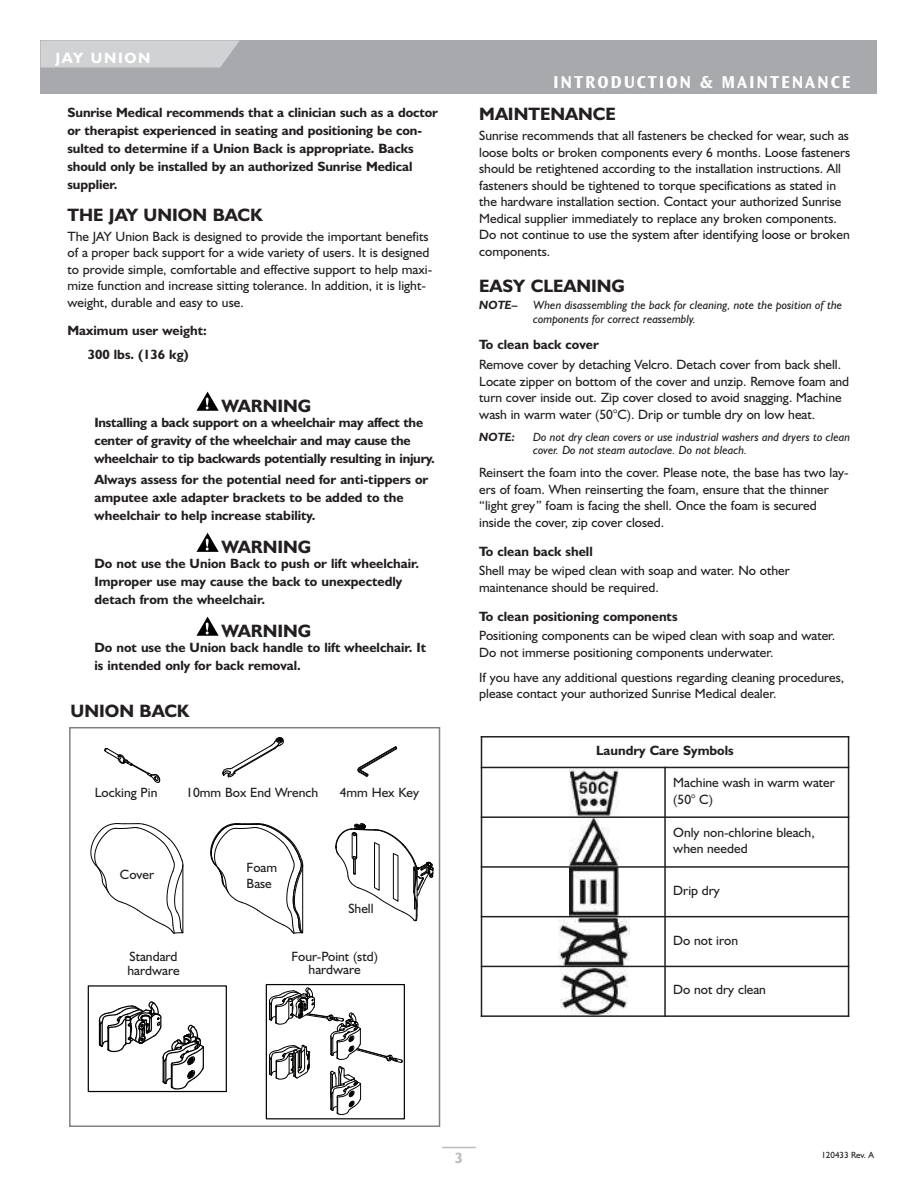
<style>
.page{position:relative;width:918px;height:1188px;background:#fff}
.page>*{position:absolute;margin:0;border:0;box-sizing:border-box;transform-origin:0 0}
.t1{font:700 18px "Humanist 521 BT";color:#231f20}
.t2{font:18px "Ocean Sans MM.648.wt.475.wd";letter-spacing:.105em;color:#fff}
.t3{font:700 15px "Humanist 521 BT";letter-spacing:.11em;color:#fff}
.t4{font:700 15px "Humanist 521 BT";color:#bcbdc0}
.t5{font:13.5px/16.5px "Humanist 521 BT";color:#231f20}
.t6{font:700 13.5px/18px "Humanist 521 BT";color:#231f20}
.t7{font:italic 12px/13.5px "Humanist 521 BT";color:#231f20}
.t8{font:italic 700 12px "Humanist 521 BT";color:#231f20}
.t9{font:11.85px "Arial";color:#040503;scale:.9 1}
.t10{font:9px "Humanist 521 BT";color:#231f20}
</style>
<div class="page">
<div style="left:40px;top:40px;width:838px;height:54px;background:#a8a9ad"></div>
<svg style="left:40px;top:40px;width:200px;height:28px;background:#cdced0"></svg>
<hr style="left:442px;top:1147px;width:34px;height:1px;background:#bcbdc0">
<svg style="left:269px;top:987px;width:134px;height:128px"></svg>
<svg style="left:210px;top:823px;width:93px;height:111px"></svg>
<svg style="left:90px;top:823px;width:94px;height:111px"></svg>
<svg style="left:335px;top:823px;width:98px;height:98px"></svg>
<svg style="left:98px;top:1001px;width:106px;height:89px"></svg>
<div style="left:88px;top:985px;width:139px;height:107px;border:1px solid #040503"></div>
<div style="left:266px;top:984px;width:139px;height:135px;border:1px solid #040503"></div>
<svg style="left:104px;top:748px;width:57px;height:35px"></svg>
<svg style="left:222px;top:737px;width:62px;height:41px"></svg>
<svg style="left:357px;top:746px;width:41px;height:31px"></svg>
<div style="left:69px;top:727px;width:371px;height:400px;border:2px solid #808285"></div>
<img style="left:570px;top:768px;width:48px;height:48px">
<img style="left:570px;top:818px;width:48px;height:48px">
<img style="left:570px;top:868px;width:48px;height:48px">
<img style="left:558px;top:917px;width:72px;height:49px">
<img style="left:560px;top:967px;width:68px;height:48px">
<hr style="left:481px;top:736px;width:1px;height:281px;background:#231f20">
<hr style="left:664px;top:767px;width:2px;height:250px;background:#231f20">
<hr style="left:848px;top:736px;width:1px;height:281px;background:#231f20">
<hr style="left:481px;top:736px;width:368px;height:2px;background:#231f20">
<hr style="left:481px;top:767px;width:368px;height:1px;background:#231f20">
<hr style="left:481px;top:816px;width:368px;height:2px;background:#231f20">
<hr style="left:481px;top:866px;width:368px;height:2px;background:#231f20">
<hr style="left:481px;top:916px;width:368px;height:1px;background:#231f20">
<hr style="left:481px;top:966px;width:368px;height:1px;background:#231f20">
<hr style="left:481px;top:1015px;width:368px;height:2px;background:#231f20">
<svg style="left:196px;top:617px;width:23px;height:19px"></svg>
<svg style="left:196px;top:533px;width:23px;height:19px"></svg>
<svg style="left:196px;top:392px;width:23px;height:19px"></svg>
<p class="t3" style="left:56px;top:52px;width:97px">JAY UNION</p>
<p class="t6" style="left:68px;top:105px;width:372px">Sunrise Medical recommends that a clinician such as a doctor or therapist experienced in seating and positioning be con&shy;sulted to determine if a Union Back is appropriate. Backs should only be installed by an authorized Sunrise Medical supplier.</p>
<h1 class="t1" style="left:68px;top:208px;width:197px">THE JAY UNION BACK</h1>
<p class="t5" style="left:67px;top:229px;width:366px">The JAY Union Back is designed to provide the important benefits of a proper back support for a wide variety of users. It is designed to provide simple, comfortable and effective support to help maxi&shy;mize function and increase sitting tolerance. In addition, it is light&shy;weight, durable and easy to use.</p>
<p class="t6" style="left:67px;top:321px;width:141px;line-height:23.4px;text-align:center">Maximum user weight:<br>300 lbs. (136 kg)</p>
<h1 class="t1" style="left:221px;top:399px;width:91px">WARNING</h1>
<p class="t6" style="left:94px;top:415px;width:342px">Installing a back support on a wheelchair may affect the center of gravity of the wheelchair and may cause the wheelchair to tip backwards potentially resulting in injury.</p>
<p class="t6" style="left:94px;top:472px;width:335px">Always assess for the potential need for anti-tippers or amputee axle adapter brackets to be added to the wheelchair to help increase stability.</p>
<h1 class="t1" style="left:221px;top:541px;width:91px">WARNING</h1>
<p class="t6" style="left:94px;top:556px;width:326px">Do not use the Union Back to push or lift wheelchair.<br>Improper use may cause the back to unexpectedly detach from the wheelchair.</p>
<h1 class="t1" style="left:221px;top:624px;width:91px">WARNING</h1>
<p class="t6" style="left:94px;top:640px;width:333px">Do not use the Union back handle to lift wheelchair. It is intended only for back removal.</p>
<h1 class="t1" style="left:71px;top:705px;width:120px">UNION BACK</h1>
<p class="t5" style="left:95px;top:786px;width:64px">Locking Pin</p>
<p class="t5" style="left:186px;top:786px;width:133px">10mm Box End Wrench</p>
<p class="t5" style="left:340px;top:786px;width:81px">4mm Hex Key</p>
<p class="t5" style="left:120px;top:867px;width:36px">Cover</p>
<p class="t5" style="left:247px;top:861px;width:32px">Foam<br>Base</p>
<p class="t5" style="left:348px;top:902px;width:27px">Shell</p>
<p class="t5" style="left:127px;top:951px;width:54px;line-height:13.5px">Standard hardware</p>
<p class="t5" style="left:291px;top:951px;width:88px;line-height:13.5px;text-align:center">Four-Point (std) hardware</p>
<p class="t9" style="left:111px;top:969px;width:104px">Standard Hardware</p>
<p class="t9" style="left:286px;top:965px;width:111px">Four Point Hardware</p>
<h1 class="t2" style="left:553px;top:75px;width:299px">INTRODUCTION &amp; MAINTENANCE</h1>
<h1 class="t1" style="left:479px;top:108px;width:138px">MAINTENANCE</h1>
<p class="t5" style="left:479px;top:129px;width:373px">Sunrise recommends that all fasteners be checked for wear, such as loose bolts or broken components every 6 months. Loose fasteners should be retightened according to the installation instructions. All fasteners should be tightened to torque specifications as stated in the hardware installation section. Contact your authorized Sunrise Medical supplier immediately to replace any broken components.<br>Do not continue to use the system after identifying loose or broken components.</p>
<h1 class="t1" style="left:479px;top:280px;width:147px">EASY CLEANING</h1>
<p class="t8" style="left:479px;top:301px;width:40px">NOTE–</p>
<p class="t7" style="left:533px;top:300px;width:310px">When disassembling the back for cleaning, note the position of the components for correct reassembly.</p>
<p class="t6" style="left:479px;top:337px;width:121px">To clean back cover</p>
<p class="t5" style="left:479px;top:358px;width:372px">Remove cover by detaching Velcro. Detach cover from back shell.<br>Locate zipper on bottom of the cover and unzip. Remove foam and turn cover inside out. Zip cover closed to avoid snagging. Machine wash in warm water (50°C). Drip or tumble dry on low heat.</p>
<p class="t8" style="left:479px;top:433px;width:37px">NOTE:</p>
<p class="t7" style="left:533px;top:431px;width:318px">Do not dry clean covers or use industrial washers and dryers to clean cover. Do not steam autoclave. Do not bleach.</p>
<p class="t5" style="left:479px;top:466px;width:371px">Reinsert the foam into the cover. Please note, the base has two lay&shy;ers of foam. When reinserting the foam, ensure that the thinner “light grey” foam is facing the shell. Once the foam is secured inside the cover, zip cover closed.</p>
<p class="t6" style="left:479px;top:543px;width:115px">To clean back shell</p>
<p class="t5" style="left:479px;top:564px;width:312px">Shell may be wiped clean with soap and water. No other maintenance should be required.</p>
<p class="t6" style="left:479px;top:608px;width:200px">To clean positioning components</p>
<p class="t5" style="left:479px;top:629px;width:358px">Positioning components can be wiped clean with soap and water.<br>Do not immerse positioning components underwater.</p>
<p class="t5" style="left:479px;top:671px;width:367px">If you have any additional questions regarding cleaning procedures, please contact your authorized Sunrise Medical dealer.</p>
<p class="t6" style="left:596px;top:743px;width:139px">Laundry Care Symbols</p>
<p class="t5" style="left:673px;top:776px;width:163px">Machine wash in warm water (50° C)</p>
<p class="t5" style="left:673px;top:826px;width:143px">Only non-chlorine bleach, when needed</p>
<p class="t5" style="left:673px;top:884px;width:48px">Drip dry</p>
<p class="t5" style="left:673px;top:933px;width:66px">Do not iron</p>
<p class="t5" style="left:673px;top:983px;width:94px">Do not dry clean</p>
<p class="t4" style="left:455px;top:1152px;width:10px">3</p>
<p class="t10" style="left:821px;top:1152px;width:54px">120433 Rev. A</p>
</div>
